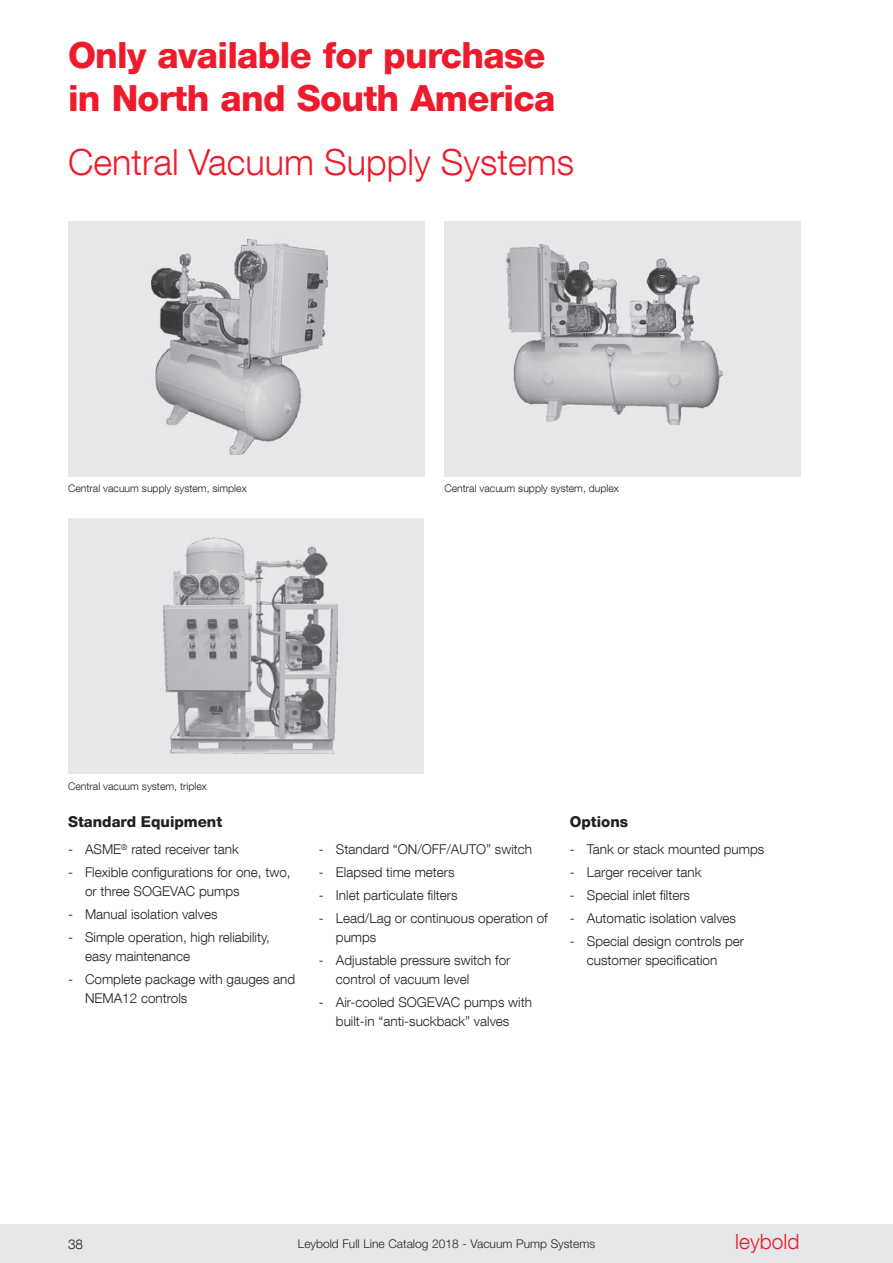
<style>
.page{position:relative;width:893px;height:1263px;background:#fff}
.page>*{position:absolute;margin:0;border:0;box-sizing:border-box;transform-origin:0 0}
.t1{font:800 36px/43.2px "Helvetica Neue LT Com";letter-spacing:-.02em;color:#ee1b2c}
.t2{font:300 36px "Helvetica Neue LT Com";color:#ee1b2c}
.t3{font:300 21px "Helvetica Neue LT Com";color:#ee1b2c}
.t4{font:800 15px "Helvetica Neue LT Com";color:#231f20}
.t5{font:300 13.5px/18.8px "Helvetica Neue LT Com";color:#231f20}
.t6{font:300 12px "Helvetica Neue LT Std";color:#231f20}
.t7{font:300 10.5px "Helvetica Neue LT Com";color:#231f20}
</style>
<div class="page">
<div style="left:68px;top:221px;width:356px;height:255px;background:#e6e7e9"></div>
<img style="left:151px;top:239px;width:176px;height:216px">
<div style="left:68px;top:519px;width:355px;height:255px;background:#e6e7e9"></div>
<img style="left:163px;top:537px;width:175px;height:216px">
<div style="left:444px;top:221px;width:356px;height:255px;background:#e6e7e9"></div>
<img style="left:507px;top:244px;width:215px;height:181px">
<div style="left:0;top:1225px;width:893px;height:38px;background:#e6e7e9"></div>
<h1 class="t1" style="left:68px;top:34px;width:489px">Only available for purchase in North and South America</h1>
<h1 class="t2" style="left:68px;top:140px;width:508px">Central Vacuum Supply Systems</h1>
<p class="t7" style="left:68px;top:482px;width:180px">Central vacuum supply system, simplex</p>
<p class="t7" style="left:444px;top:482px;width:176px">Central vacuum supply system, duplex</p>
<p class="t7" style="left:68px;top:780px;width:140px">Central vacuum system, triplex</p>
<p class="t4" style="left:68px;top:813px;width:156px">Standard Equipment</p>
<p class="t5" style="left:68px;top:840px;width:172px">- ASME<sup>®</sup> rated receiver tank</p>
<p class="t5" style="left:85px;top:863px;width:207px;text-indent:-17px">- Flexible configurations for one, two, or three SOGEVAC pumps</p>
<p class="t5" style="left:68px;top:905px;width:151px">- Manual isolation valves</p>
<p class="t5" style="left:85px;top:928px;width:186px;text-indent:-17px">- Simple operation, high reliability, easy maintenance</p>
<p class="t5" style="left:85px;top:969px;width:212px;text-indent:-17px">- Complete package with gauges and<br>NEMA12 controls</p>
<p class="t5" style="left:319px;top:840px;width:215px">- Standard “ON/OFF/AUTO” switch</p>
<p class="t5" style="left:319px;top:863px;width:137px">- Elapsed time meters</p>
<p class="t5" style="left:319px;top:886px;width:140px">- Inlet particulate filters</p>
<p class="t5" style="left:336px;top:909px;width:213px;text-indent:-17px">- Lead/Lag or continuous operation of pumps</p>
<p class="t5" style="left:336px;top:951px;width:176px;text-indent:-17px">- Adjustable pressure switch for control of vacuum level</p>
<p class="t5" style="left:319px;top:992px;width:215px;text-align:center">- Air-cooled SOGEVAC pumps with built-in “anti-suckback” valves</p>
<p class="t4" style="left:570px;top:813px;width:60px">Options</p>
<p class="t5" style="left:570px;top:840px;width:196px">- Tank or stack mounted pumps</p>
<p class="t5" style="left:570px;top:863px;width:133px">- Larger receiver tank</p>
<p class="t5" style="left:570px;top:886px;width:122px">- Special inlet filters</p>
<p class="t5" style="left:570px;top:909px;width:168px">- Automatic isolation valves</p>
<p class="t5" style="left:587px;top:932px;width:159px;text-indent:-17px">- Special design controls per customer specification</p>
<p class="t5" style="left:68px;top:1235px;width:17px">38</p>
<p class="t6" style="left:298px;top:1236px;width:299px">Leybold Full Line Catalog 2018 - Vacuum Pump Systems</p>
<h2 class="t3" style="left:735px;top:1229px;width:66px">leybold</h2>
</div>
